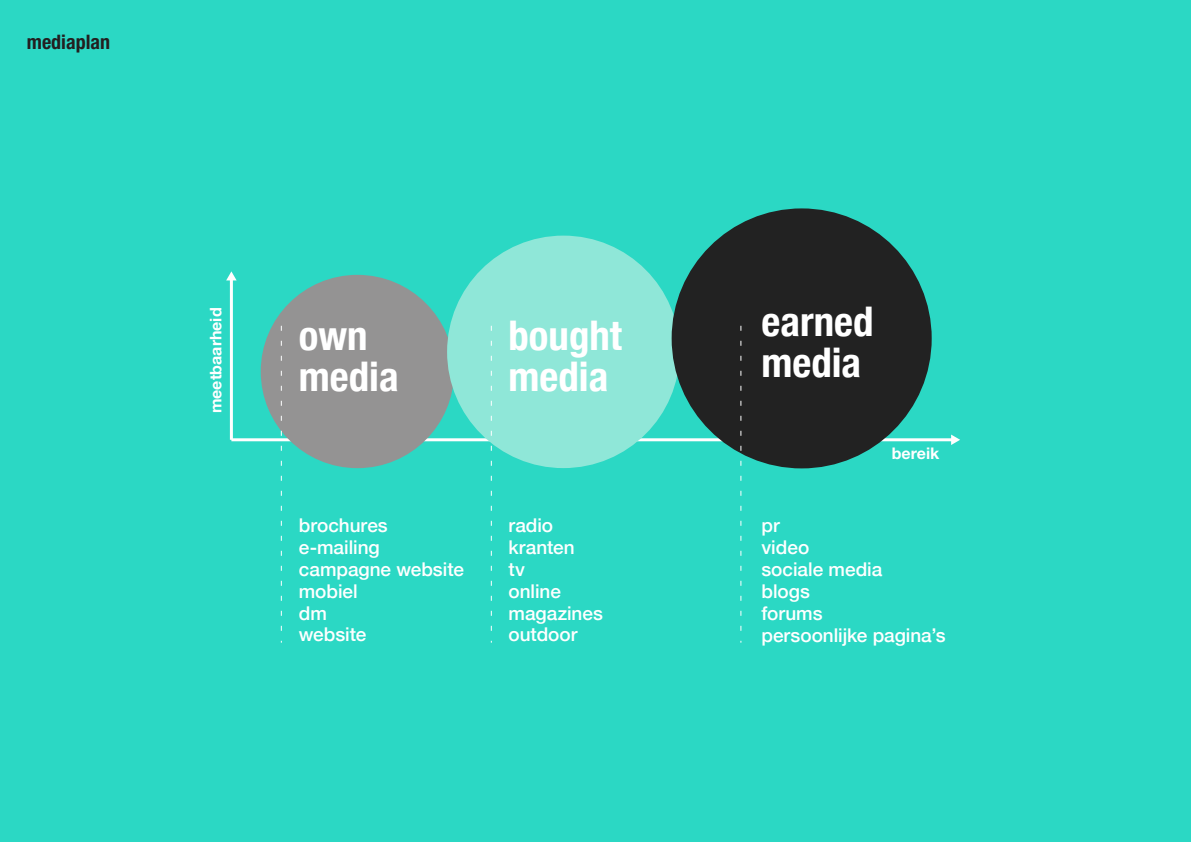
<style>
.page{position:relative;width:1191px;height:842px;background:#2bd8c4}
.page>*{position:absolute;margin:0;border:0;box-sizing:border-box;transform-origin:0 0}
.t1{font:700 condensed 40.9px/40.9px "Helvetica Neue";color:#fff}
.t2{font:700 condensed 20px "Helvetica Neue LT Std";color:#231f20}
.t3{font:500 19px/21.9px "Helvetica Neue";color:#fff}
.t4{font:700 16.1px "Helvetica Neue LT Std";color:#fff}
</style>
<div class="page">
<hr style="left:231px;top:438px;width:721px;height:3px;background:#fff">
<svg style="left:951px;top:435px;width:9px;height:10px"></svg>
<div style="left:261px;top:275px;width:193px;height:193px;background:#949393;border-radius:50%"></div>
<div style="left:447px;top:236px;width:232px;height:232px;background:#8fe7d8;border-radius:50%"></div>
<div style="left:671px;top:208px;width:260px;height:260px;background:#222;border-radius:50%"></div>
<hr style="left:230px;top:279px;width:3px;height:161px;background:#fff">
<svg style="left:226px;top:271px;width:11px;height:9px"></svg>
<svg style="left:740px;top:326px;width:1px;height:317px"></svg>
<svg style="left:491px;top:326px;width:1px;height:317px"></svg>
<svg style="left:281px;top:326px;width:1px;height:317px"></svg>
<p class="t2" style="left:27px;top:30px;width:85px">mediaplan</p>
<p class="t4" style="left:206px;top:413px;width:107px;rotate:-90deg">meetbaarheid</p>
<h1 class="t1" style="left:299px;top:312px;width:101px">own media</h1>
<h1 class="t1" style="left:508px;top:312px;width:115px">bought media</h1>
<h1 class="t1" style="left:761px;top:298px;width:113px">earned media</h1>
<p class="t4" style="left:892px;top:443px;width:49px">bereik</p>
<p class="t3" style="left:299px;top:513px;width:167px">brochures e-mailing campagne website mobiel<br>dm<br>website</p>
<p class="t3" style="left:508px;top:513px;width:96px">radio kranten<br>tv<br>online magazines outdoor</p>
<p class="t3" style="left:761px;top:513px;width:185px">pr<br>video<br>sociale media<br>blogs<br>forums<br>persoonlijke pagina’s</p>
</div>
